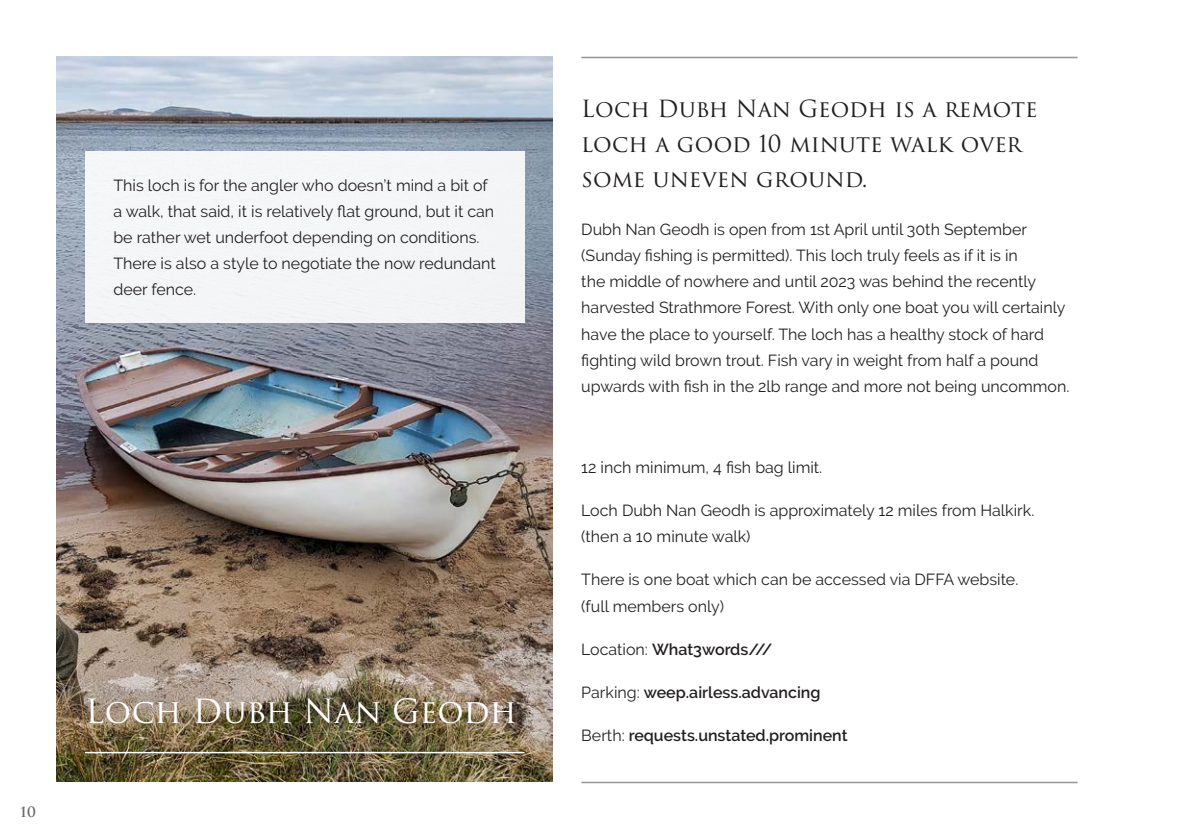
<style>
.page{position:relative;width:1191px;height:840px;background:#fff}
.page>*{position:absolute;margin:0;border:0;box-sizing:border-box;transform-origin:0 0}
.Heading{font:32.4px "Trajan Pro 3";color:#fff}
.Intro{font:23px/35px "Trajan Pro 3";color:#231f20}
.Body{font:16px/26px "Raleway";color:#231f20}
.Body-2{font:600 16px "Raleway";color:#231f20}
.t1{font:600 14px "Trajan Pro 3";color:#6c6d70}
.s1{font-weight:400}
</style>
<div class="page">
<img style="left:57px;top:57px;width:496px;height:724px">
<hr style="left:581px;top:781px;width:496px;height:1px;background:#939598">
<hr style="left:581px;top:57px;width:496px;height:1px;background:#939598">
<hr style="left:85px;top:751px;width:439px;height:2px;background:#fff">
<div style="left:85px;top:151px;width:439px;height:172px;background:#f4f5f7"></div>
<p class="Body" style="left:113px;top:172px;width:384px">This loch is for the angler who doesn’t mind a bit of a walk, that said, it is relatively flat ground, but it can be rather wet underfoot depending on conditions.<br>There is also a style to negotiate the now redundant deer fence.</p>
<p class="t1" style="left:21px;top:801px;width:17px">10</p>
<p class="Heading" style="left:85px;top:689px;width:433px">Loch Dubh Nan Geodh</p>
<p class="Intro" style="left:581px;top:92px;width:458px">Loch Dubh Nan Geodh is a remote loch a good 10 minute walk over some uneven ground.</p>
<p class="Body" style="left:581px;top:216px;width:489px">Dubh Nan Geodh is open from 1st April until 30th September (Sunday fishing is permitted). This loch truly feels as if it is in<br>the middle of nowhere and until 2023 was behind the recently harvested Strathmore Forest. With only one boat you will certainly have the place to yourself. The loch has a healthy stock of hard fighting wild brown trout. Fish vary in weight from half a pound upwards with fish in the 2lb range and more not being uncommon.</p>
<p class="Body" style="left:581px;top:454px;width:242px">12 inch minimum, 4 fish bag limit.</p>
<p class="Body" style="left:581px;top:497px;width:454px">Loch Dubh Nan Geodh is approximately 12 miles from Halkirk. (then a 10 minute walk)</p>
<p class="Body" style="left:581px;top:566px;width:438px">There is one boat which can be accessed via DFFA website. (full members only)</p>
<p class="Body-2" style="left:581px;top:639px;width:192px"><span class="s1">Location:</span> What3words///</p>
<p class="Body-2" style="left:581px;top:682px;width:241px"><span class="s1">Parking:</span> weep.airless.advancing</p>
<p class="Body-2" style="left:581px;top:725px;width:268px"><span class="s1">Berth:</span> requests.unstated.prominent</p>
</div>
